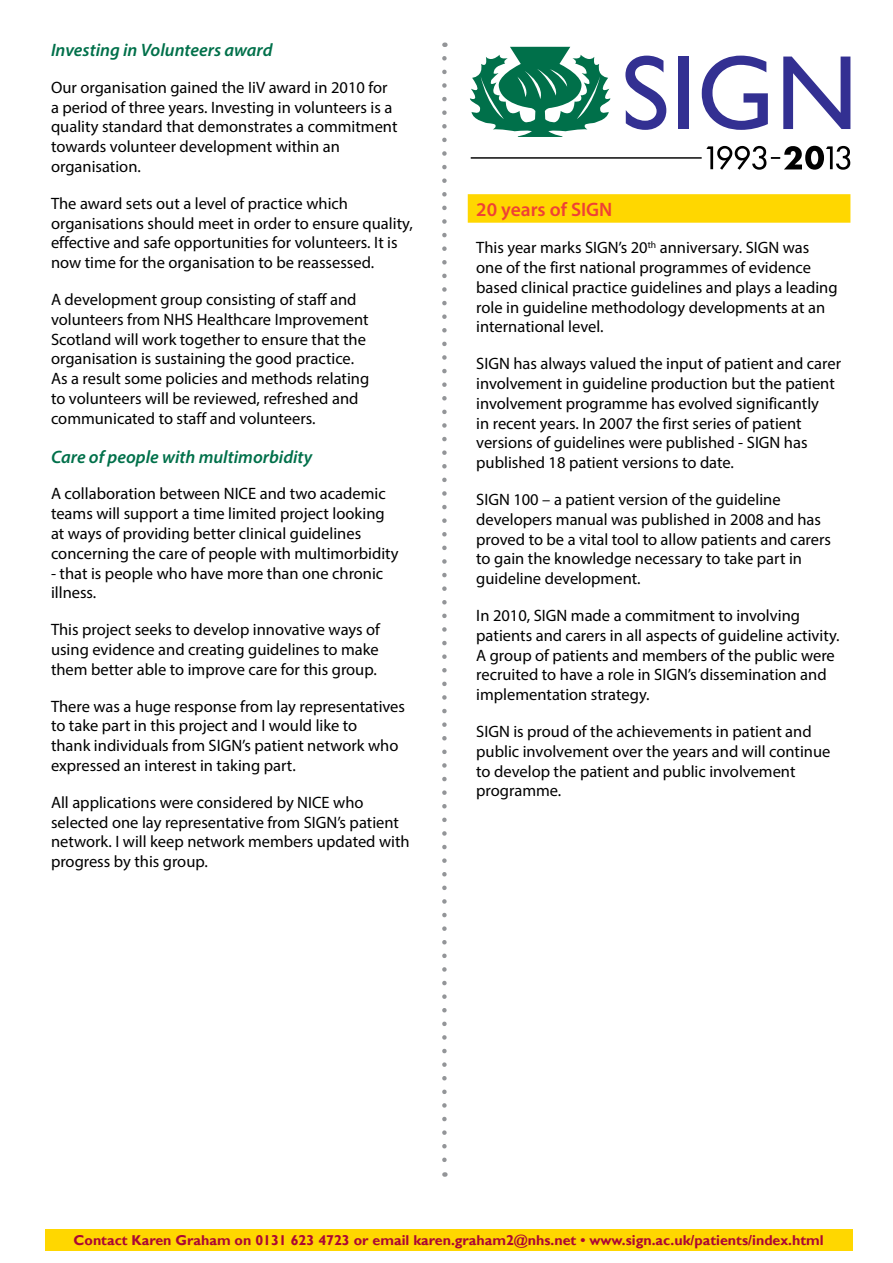
<style>
.page{position:relative;width:893px;height:1263px;background:#fff}
.page>*{position:absolute;margin:0;border:0;box-sizing:border-box;transform-origin:0 0}
.t1{font:600 19.5px "Myriad Pro";color:#ef4135}
.t2{font:italic 600 18px "Myriad Pro";color:#00704a}
.t3{font:16.5px/19.8px "Myriad Pro";color:#000}
.t4{font:700 14.25px "Gill Sans";color:#ab0634}
</style>
<div class="page">
<div style="left:45px;top:1229px;width:808px;height:21px;background:#ffd700"></div>
<div style="left:468px;top:194px;width:382px;height:29px;background:#ffd700"></div>
<svg style="left:442px;top:58px;width:5px;height:1119px"></svg>
<hr style="left:471px;top:157px;width:231px;height:2px;background:#000">
<svg style="left:625px;top:56px;width:41px;height:74px"></svg>
<div style="left:678px;top:57px;width:10px;height:72px;background:#333092"></div>
<svg style="left:702px;top:56px;width:66px;height:74px"></svg>
<svg style="left:783px;top:57px;width:67px;height:72px"></svg>
<svg style="left:470px;top:47px;width:141px;height:90px"></svg>
<svg style="left:706px;top:146px;width:144px;height:24px"></svg>
<p class="t2" style="left:51px;top:39px;width:223px">Investing in Volunteers award</p>
<p class="t3" style="left:51px;top:77px;width:348px">Our organisation gained the IiV award in 2010 for a period of three years. Investing in volunteers is a quality standard that demonstrates a commitment towards volunteer development within an organisation.</p>
<p class="t3" style="left:51px;top:193px;width:363px">The award sets out a level of practice which organisations should meet in order to ensure quality, effective and safe opportunities for volunteers. It is now time for the organisation to be reassessed.</p>
<p class="t3" style="left:51px;top:289px;width:320px">A development group consisting of staff and volunteers from NHS Healthcare Improvement Scotland will work together to ensure that the organisation is sustaining the good practice.<br>As a result some policies and methods relating to volunteers will be reviewed, refreshed and communicated to staff and volunteers.</p>
<p class="t2" style="left:51px;top:445px;width:263px">Care of people with multimorbidity</p>
<p class="t3" style="left:51px;top:484px;width:349px">A collaboration between NICE and two academic teams will support a time limited project looking at ways of providing better clinical guidelines concerning the care of people with multimorbidity</p>
<p class="t3" style="left:51px;top:563px;width:334px">- that is people who have more than one chronic illness.</p>
<p class="t3" style="left:51px;top:619px;width:331px;text-align:justify">This project seeks to develop innovative ways of using evidence and creating guidelines to make them better able to improve care for this group.</p>
<p class="t3" style="left:51px;top:696px;width:356px">There was a huge response from lay representatives to take part in this project and I would like to<br>thank individuals from SIGN’s patient network who expressed an interest in taking part.</p>
<p class="t3" style="left:51px;top:792px;width:360px">All applications were considered by NICE who selected one lay representative from SIGN’s patient network. I will keep network members updated with progress by this group.</p>
<p class="t1" style="left:476px;top:197px;width:138px">20 years of SIGN</p>
<p class="t3" style="left:476px;top:237px;width:363px">This year marks SIGN’s 20<sup>th</sup> anniversary. SIGN was one of the first national programmes of evidence based clinical practice guidelines and plays a leading role in guideline methodology developments at an international level.</p>
<p class="t3" style="left:476px;top:353px;width:366px">SIGN has always valued the input of patient and carer involvement in guideline production but the patient involvement programme has evolved significantly<br>in recent years. In 2007 the first series of patient versions of guidelines were published - SIGN has published 18 patient versions to date.</p>
<p class="t3" style="left:476px;top:489px;width:356px">SIGN 100 – a patient version of the guideline developers manual was published in 2008 and has proved to be a vital tool to allow patients and carers to gain the knowledge necessary to take part in guideline development.</p>
<p class="t3" style="left:476px;top:605px;width:365px">In 2010, SIGN made a commitment to involving patients and carers in all aspects of guideline activity.<br>A group of patients and members of the public were recruited to have a role in SIGN’s dissemination and implementation strategy.</p>
<p class="t3" style="left:476px;top:721px;width:356px">SIGN is proud of the achievements in patient and public involvement over the years and will continue to develop the patient and public involvement programme.</p>
<p class="t4" style="left:74px;top:1231px;width:752px">Contact Karen Graham on 0131 623 4723 or email karen.graham2@nhs.net • www.sign.ac.uk/patients/index.html</p>
</div>
